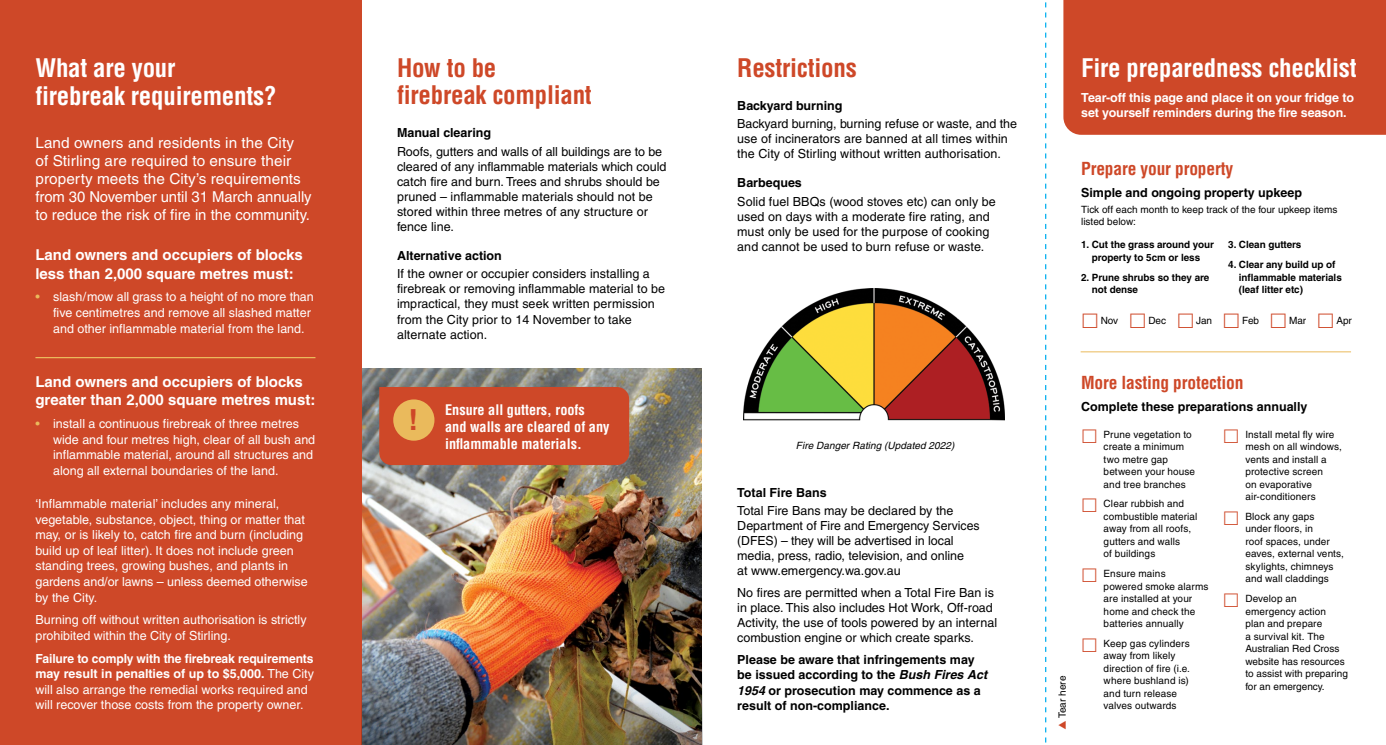
<style>
.page{position:relative;width:1386px;height:745px;background:#fff}
.page>*{position:absolute;margin:0;border:0;box-sizing:border-box;transform-origin:0 0}
.t1{font:700 29px "Helvetica LT";color:#ce4828}
.t2{font:700 condensed 25px/28.1px "Helvetica LT";letter-spacing:-.01em;color:#fff}
.t3{font:700 condensed 25px/27.5px "Helvetica LT";letter-spacing:-.01em;color:#ce4828}
.t4{font:700 condensed 17.5px "Helvetica LT";letter-spacing:-.01em;color:#ce4828}
.t5{font:15px/18.1px "Helvetica LT";letter-spacing:.005em;color:#fff}
.t6{font:700 15px/18.6px "Helvetica LT";color:#fff}
.t7{font:700 condensed 14.25px/17.1px "Helvetica LT";color:#fff}
.t8{font:12.5px/15px "Helvetica LT";color:#000}
.t9{font:12.5px/15.6px "Helvetica LT";color:#fff}
.t10{font:700 12.5px/15px "Helvetica LT";color:#000}
.t11{font:700 12.5px/15px "Helvetica LT";letter-spacing:-.01em;color:#fff}
.t12{font:10px/12.5px "Helvetica LT";letter-spacing:.01em;color:#000}
.t13{font:700 10px/12.5px "Helvetica LT";letter-spacing:-.005em;color:#000}
.t14{font:italic 10px "Helvetica LT";letter-spacing:.005em;color:#000}
.s1{color:#eaba5c}
.s2{font-weight:700}
.s3{font-style:italic}
</style>
<div class="page">
<img style="left:361px;top:369px;width:341px;height:272px">
<div style="left:0;top:0;width:361px;height:744px;background:#ce4828"></div>
<hr style="left:35px;top:357px;width:280px;height:1px;background:#eaba5c">
<img style="left:744px;top:288px;width:260px;height:133px">
<hr style="left:1080px;top:351px;width:271px;height:1px;background:#eaba5c">
<div style="left:1063px;top:0;width:322px;height:135px;background:#ce4828"></div>
<div style="left:379px;top:387px;width:250px;height:77px;background:#ce4828"></div>
<img style="left:361px;top:641px;width:341px;height:103px">
<div style="left:393px;top:399px;width:41px;height:41px;background:#eaba5c;border-radius:50%"></div>
<svg style="left:1045px;top:2px;width:1px;height:741px"></svg>
<h2 class="t2" style="left:35px;top:53px;width:242px">What are your<br>firebreak requirements?</h2>
<p class="t5" style="left:35px;top:133px;width:278px">Land owners and residents in the City<br>of Stirling are required to ensure their property meets the City’s requirements from 30 November until 31 March annually to reduce the risk of fire in the community.</p>
<p class="t6" style="left:35px;top:245px;width:269px">Land owners and occupiers of blocks less than 2,000 square metres must:</p>
<p class="t9" style="left:53px;top:289px;width:262px;text-indent:-18px"><span class="s1">•</span> slash/mow all grass to a height of no more than five centimetres and remove all slashed matter and other inflammable material from the land.</p>
<p class="t6" style="left:35px;top:371px;width:281px">Land owners and occupiers of blocks greater than 2,000 square metres must:</p>
<p class="t9" style="left:53px;top:415px;width:263px;text-indent:-18px"><span class="s1">•</span> install a continuous firebreak of three metres wide and four metres high, clear of all bush and inflammable material, around all structures and along all external boundaries of the land.</p>
<p class="t9" style="left:35px;top:495px;width:274px">‘Inflammable material’ includes any mineral, vegetable, substance, object, thing or matter that may, or is likely to, catch fire and burn (including build up of leaf litter). It does not include green standing trees, growing bushes, and plants in gardens and/or lawns – unless deemed otherwise by the City.</p>
<p class="t9" style="left:35px;top:611px;width:273px">Burning off without written authorisation is strictly prohibited within the City of Stirling.</p>
<p class="t9" style="left:35px;top:650px;width:280px"><span class="s2">Failure to comply with the firebreak requirements may result in penalties of up to $5,000.</span> The City will also arrange the remedial works required and will recover those costs from the property owner.</p>
<h2 class="t3" style="left:397px;top:54px;width:196px">How to be firebreak compliant</h2>
<p class="t10" style="left:397px;top:125px;width:96px">Manual clearing</p>
<p class="t8" style="left:397px;top:143px;width:271px">Roofs, gutters and walls of all buildings are to be cleared of any inflammable materials which could catch fire and burn. Trees and shrubs should be pruned – inflammable materials should not be stored within three metres of any structure or fence line.</p>
<p class="t10" style="left:397px;top:247px;width:106px">Alternative action</p>
<p class="t8" style="left:397px;top:266px;width:269px">If the owner or occupier considers installing a firebreak or removing inflammable material to be impractical, they must seek written permission from the City prior to 14 November to take alternate action.</p>
<h1 class="t1" style="left:408px;top:402px;width:11px">!</h1>
<p class="t7" style="left:445px;top:400px;width:166px">Ensure all gutters, roofs and walls are cleared of any inflammable materials.</p>
<h2 class="t3" style="left:737px;top:54px;width:121px">Restrictions</h2>
<p class="t10" style="left:737px;top:97px;width:107px">Backyard burning</p>
<p class="t8" style="left:737px;top:116px;width:281px">Backyard burning, burning refuse or waste, and the use of incinerators are banned at all times within the City of Stirling without written authorisation.</p>
<p class="t10" style="left:737px;top:175px;width:66px">Barbeques</p>
<p class="t8" style="left:737px;top:194px;width:260px">Solid fuel BBQs (wood stoves etc) can only be used on days with a moderate fire rating, and must only be used for the purpose of cooking and cannot be used to burn refuse or waste.</p>
<p class="t14" style="left:796px;top:439px;width:160px">Fire Danger Rating (Updated 2022)</p>
<p class="t10" style="left:737px;top:484px;width:91px">Total Fire Bans</p>
<p class="t8" style="left:737px;top:503px;width:244px">Total Fire Bans may be declared by the Department of Fire and Emergency Services (DFES) – they will be advertised in local media, press, radio, television, and online<br>at www.emergency.wa.gov.au</p>
<p class="t8" style="left:737px;top:585px;width:261px">No fires are permitted when a Total Fire Ban is in place. This also includes Hot Work, Off-road Activity, the use of tools powered by an internal combustion engine or which create sparks.</p>
<p class="t10" style="left:737px;top:652px;width:251px">Please be aware that infringements may be issued according to the <span class="s3">Bush Fires Act 1954</span> or prosecution may commence as a result of non-compliance.</p>
<h2 class="t2" style="left:1081px;top:53px;width:277px">Fire preparedness checklist</h2>
<p class="t11" style="left:1081px;top:90px;width:274px">Tear-off this page and place it on your fridge to set yourself reminders during the fire season.</p>
<h3 class="t4" style="left:1081px;top:157px;width:154px">Prepare your property</h3>
<p class="t10" style="left:1081px;top:184px;width:222px">Simple and ongoing property upkeep</p>
<p class="t12" style="left:1081px;top:203px;width:258px">Tick off each month to keep track of the four upkeep items listed below:</p>
<p class="t13" style="left:1081px;top:238px;width:134px;text-align:center">1. Cut the grass around your property to 5cm or less</p>
<p class="t13" style="left:1091px;top:270px;width:119px;text-indent:-11px">2. Prune shrubs so they are not dense</p>
<p class="t13" style="left:1228px;top:238px;width:75px">3. Clean gutters</p>
<p class="t13" style="left:1238px;top:258px;width:104px;text-indent:-11px">4. Clear any build up of inflammable materials (leaf litter etc)</p>
<p class="t12" style="left:1100px;top:314px;width:19px">Nov</p>
<p class="t12" style="left:1148px;top:314px;width:19px">Dec</p>
<p class="t12" style="left:1196px;top:314px;width:17px">Jan</p>
<p class="t12" style="left:1242px;top:314px;width:18px">Feb</p>
<p class="t12" style="left:1289px;top:314px;width:19px">Mar</p>
<p class="t12" style="left:1336px;top:314px;width:17px">Apr</p>
<p class="t12" style="left:1056px;top:717px;width:44px;rotate:-90deg">Tear here</p>
<h3 class="t4" style="left:1081px;top:371px;width:164px">More lasting protection</h3>
<p class="t10" style="left:1081px;top:398px;width:228px">Complete these preparations annually</p>
<p class="t12" style="left:1103px;top:427px;width:93px">Prune vegetation to create a minimum two metre gap between your house and tree branches</p>
<p class="t12" style="left:1103px;top:497px;width:95px">Clear rubbish and combustible material away from all roofs, gutters and walls<br>of buildings</p>
<p class="t12" style="left:1103px;top:567px;width:106px">Ensure mains<br>powered smoke alarms are installed at your home and check the batteries annually</p>
<p class="t12" style="left:1103px;top:636px;width:88px">Keep gas cylinders away from likely direction of fire (i.e. where bushland is) and turn release valves outwards</p>
<p class="t12" style="left:1245px;top:427px;width:98px">Install metal fly wire mesh on all windows, vents and install a protective screen<br>on evaporative air-conditioners</p>
<p class="t12" style="left:1245px;top:509px;width:100px">Block any gaps<br>under floors, in<br>roof spaces, under eaves, external vents, skylights, chimneys and wall claddings</p>
<p class="t12" style="left:1245px;top:592px;width:104px">Develop an emergency action plan and prepare<br>a survival kit. The<br>Australian Red Cross website has resources to assist with preparing for an emergency.</p>
</div>
